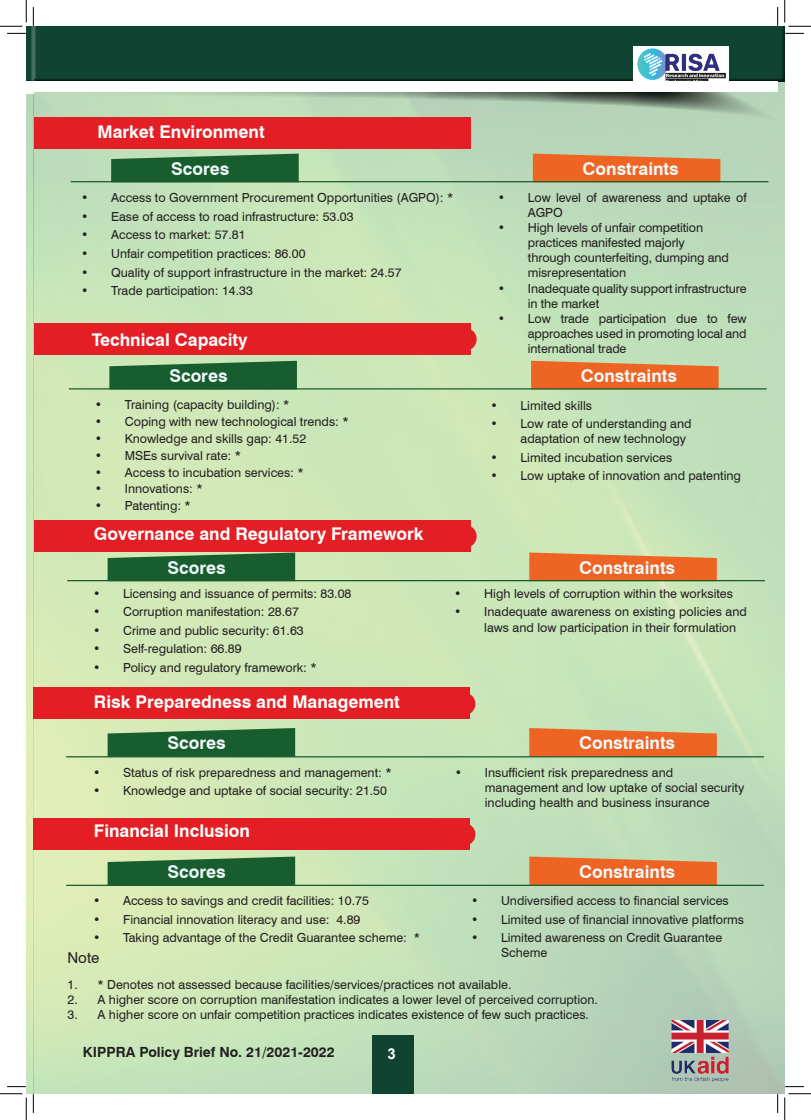
<style>
.page{position:relative;width:811px;height:1120px;background:#fff}
.page>*{position:absolute;margin:0;border:0;box-sizing:border-box;transform-origin:0 0}
.t1{font:700 17.5px "Swiss 721 BT";color:#fff}
.t2{font:700 17.5px "Swiss 721 BT";color:#f0f9fb}
.t3{font:15px "Swiss 721 BT";color:#231f20}
.t4{font:700 15px "Arial";color:#fff}
.t5{font:700 14px "Swiss 721 BT";color:#231f20}
.t6{font:12.5px/15px "Swiss 721 BT";color:#231f20}
</style>
<div class="page">
<img style="left:26px;top:128px;width:759px;height:965px">
<svg style="left:33px;top:84px;width:752px;height:44px;background:#aac7aa"></svg>
<div style="left:33px;top:26px;width:752px;height:58px;background:#104331"></div>
<svg style="left:26px;top:94px;width:7px;height:35px"></svg>
<div style="left:26px;top:26px;width:8px;height:59px;background:#231f20;opacity:.75"></div>
<div style="left:372px;top:1034px;width:42px;height:59px;background:#104331"></div>
<img style="left:670px;top:1019px;width:59px;height:66px">
<div style="left:633px;top:46px;width:95px;height:41px;background:#fff"></div>
<img style="left:637px;top:48px;width:89px;height:33px">
<div style="left:33px;top:82px;width:744px;height:10px;background:#fff"></div>
<div style="left:26px;top:82px;width:7px;height:10px;background:#fff"></div>
<svg style="left:109px;top:360px;width:188px;height:28px;background:#2f6e3f"></svg>
<svg style="left:531px;top:360px;width:187px;height:28px;background:#e87335"></svg>
<div style="left:34px;top:323px;width:436px;height:31px;background:#e31f25"></div>
<div style="left:455px;top:328px;width:22px;height:22px;background:#e31f25;border-radius:50%"></div>
<div style="left:34px;top:520px;width:436px;height:31px;background:#e31f25"></div>
<div style="left:455px;top:525px;width:22px;height:22px;background:#e31f25;border-radius:50%"></div>
<div style="left:33px;top:687px;width:436px;height:31px;background:#e31f25"></div>
<div style="left:453px;top:692px;width:22px;height:22px;background:#e31f25;border-radius:50%"></div>
<div style="left:33px;top:818px;width:436px;height:31px;background:#e31f25"></div>
<div style="left:453px;top:823px;width:22px;height:22px;background:#e31f25;border-radius:50%"></div>
<hr style="left:69px;top:388px;width:697px;height:1px;background:#195a2d">
<div style="left:34px;top:117px;width:436px;height:31px;background:#e31f25"></div>
<svg style="left:111px;top:153px;width:188px;height:28px;background:#2c6d3e"></svg>
<svg style="left:533px;top:153px;width:187px;height:28px;background:#e77133"></svg>
<hr style="left:71px;top:181px;width:697px;height:1px;background:#195a2d">
<svg style="left:108px;top:552px;width:187px;height:28px;background:#2d6d3e"></svg>
<svg style="left:529px;top:552px;width:188px;height:28px;background:#e97334"></svg>
<hr style="left:67px;top:580px;width:698px;height:1px;background:#195a2d">
<svg style="left:108px;top:727px;width:187px;height:29px;background:#306f3f"></svg>
<svg style="left:529px;top:727px;width:188px;height:29px;background:#e87436"></svg>
<hr style="left:66px;top:756px;width:698px;height:1px;background:#195a2d">
<svg style="left:108px;top:856px;width:187px;height:28px;background:#2e6d3e"></svg>
<svg style="left:529px;top:856px;width:188px;height:28px;background:#e87234"></svg>
<hr style="left:66px;top:884px;width:698px;height:1px;background:#195a2d">
<svg style="left:7px;top:33px;width:19px;height:1px"></svg>
<svg style="left:785px;top:33px;width:19px;height:1px"></svg>
<svg style="left:33px;top:7px;width:1px;height:19px"></svg>
<svg style="left:33px;top:1093px;width:1px;height:19px"></svg>
<svg style="left:777px;top:7px;width:1px;height:19px"></svg>
<svg style="left:777px;top:1093px;width:1px;height:19px"></svg>
<svg style="left:0;top:0;width:27px;height:27px"></svg>
<svg style="left:0;top:1093px;width:27px;height:26px"></svg>
<svg style="left:784px;top:0;width:27px;height:27px"></svg>
<svg style="left:784px;top:1093px;width:27px;height:26px"></svg>
<h1 class="t1" style="left:97px;top:121px;width:169px">Market Environment</h1>
<h1 class="t2" style="left:171px;top:158px;width:60px">Scores</h1>
<h1 class="t2" style="left:582px;top:158px;width:98px">Constraints</h1>
<p class="t6" style="left:81px;top:190px;width:374px">• Access to Government Procurement Opportunities (AGPO): *</p>
<p class="t6" style="left:81px;top:208px;width:274px">• Ease of access to road infrastructure: 53.03</p>
<p class="t6" style="left:81px;top:227px;width:166px">• Access to market: 57.81</p>
<p class="t6" style="left:81px;top:245px;width:226px">• Unfair competition practices: 86.00</p>
<p class="t6" style="left:81px;top:264px;width:322px">• Quality of support infrastructure in the market: 24.57</p>
<p class="t6" style="left:81px;top:282px;width:173px">• Trade participation: 14.33</p>
<h1 class="t1" style="left:92px;top:329px;width:157px">Technical Capacity</h1>
<p class="t6" style="left:528px;top:190px;width:220px;text-indent:-30px">• Low level of awareness and uptake of<br>AGPO</p>
<p class="t6" style="left:528px;top:220px;width:202px;text-indent:-30px">• High levels of unfair competition practices manifested majorly through counterfeiting, dumping and misrepresentation</p>
<p class="t6" style="left:528px;top:280px;width:220px;text-indent:-30px">• Inadequate quality support infrastructure in the market</p>
<p class="t6" style="left:528px;top:310px;width:220px;text-align:justify;text-indent:-30px">• Low trade participation due to few approaches used in promoting local and international trade</p>
<h1 class="t2" style="left:169px;top:365px;width:60px">Scores</h1>
<h1 class="t2" style="left:581px;top:365px;width:98px">Constraints</h1>
<p class="t6" style="left:490px;top:397px;width:103px">• Limited skills</p>
<p class="t6" style="left:520px;top:415px;width:172px;text-indent:-30px">• Low rate of understanding and adaptation of new technology</p>
<p class="t6" style="left:490px;top:449px;width:183px">• Limited incubation services</p>
<p class="t6" style="left:490px;top:467px;width:252px">• Low uptake of innovation and patenting</p>
<p class="t6" style="left:95px;top:397px;width:196px">• Training (capacity building): *</p>
<p class="t6" style="left:95px;top:413px;width:255px">• Coping with new technological trends: *</p>
<p class="t6" style="left:95px;top:430px;width:213px">• Knowledge and skills gap: 41.52</p>
<p class="t6" style="left:95px;top:447px;width:148px">• MSEs survival rate: *</p>
<p class="t6" style="left:95px;top:464px;width:210px">• Access to incubation services: *</p>
<p class="t6" style="left:95px;top:481px;width:109px">• Innovations: *</p>
<p class="t6" style="left:95px;top:497px;width:98px">• Patenting: *</p>
<h1 class="t1" style="left:94px;top:523px;width:331px">Governance and Regulatory Framework</h1>
<h1 class="t2" style="left:168px;top:556px;width:60px">Scores</h1>
<h1 class="t2" style="left:579px;top:556px;width:98px">Constraints</h1>
<p class="t6" style="left:454px;top:585px;width:280px">• High levels of corruption within the worksites</p>
<p class="t6" style="left:484px;top:603px;width:264px;line-height:16.2px;text-indent:-30px">• Inadequate awareness on existing policies and laws and low participation in their formulation</p>
<p class="t6" style="left:93px;top:585px;width:260px">• Licensing and issuance of permits: 83.08</p>
<p class="t6" style="left:93px;top:603px;width:207px">• Corruption manifestation: 28.67</p>
<p class="t6" style="left:93px;top:622px;width:212px">• Crime and public security: 61.63</p>
<p class="t6" style="left:93px;top:640px;width:150px">• Self-regulation: 66.89</p>
<p class="t6" style="left:93px;top:659px;width:225px">• Policy and regulatory framework: *</p>
<h1 class="t1" style="left:94px;top:691px;width:307px">Risk Preparedness and Management</h1>
<h1 class="t2" style="left:168px;top:732px;width:60px">Scores</h1>
<h1 class="t2" style="left:579px;top:732px;width:98px">Constraints</h1>
<p class="t6" style="left:485px;top:764px;width:261px;text-indent:-30px">• Insufficient risk preparedness and management and low uptake of social security including health and business insurance</p>
<p class="t6" style="left:93px;top:764px;width:300px">• Status of risk preparedness and management: *</p>
<p class="t6" style="left:93px;top:782px;width:295px">• Knowledge and uptake of social security: 21.50</p>
<h1 class="t1" style="left:94px;top:819px;width:158px">Financial Inclusion</h1>
<h1 class="t2" style="left:168px;top:860px;width:60px">Scores</h1>
<h1 class="t2" style="left:579px;top:860px;width:98px">Constraints</h1>
<p class="t6" style="left:471px;top:892px;width:259px">• Undiversified access to financial services</p>
<p class="t6" style="left:471px;top:911px;width:274px">• Limited use of financial innovative platforms</p>
<p class="t6" style="left:501px;top:929px;width:223px;text-indent:-30px">• Limited awareness on Credit Guarantee<br>Scheme</p>
<p class="t6" style="left:93px;top:892px;width:277px">• Access to savings and credit facilities: 10.75</p>
<p class="t6" style="left:93px;top:911px;width:269px">• Financial innovation literacy and use: 4.89</p>
<p class="t6" style="left:93px;top:929px;width:328px">• Taking advantage of the Credit Guarantee scheme: *</p>
<p class="t3" style="left:67px;top:947px;width:33px">Note</p>
<p class="t6" style="left:67px;top:976px;width:445px">1. * Denotes not assessed because facilities/services/practices not available.</p>
<p class="t6" style="left:67px;top:991px;width:532px">2. A higher score on corruption manifestation indicates a lower level of perceived corruption.</p>
<p class="t6" style="left:67px;top:1006px;width:523px">3. A higher score on unfair competition practices indicates existence of few such practices.</p>
<p class="t5" style="left:83px;top:1042px;width:253px">KIPPRA Policy Brief No. 21/2021-2022</p>
<p class="t4" style="left:387px;top:1043px;width:10px">3</p>
</div>
